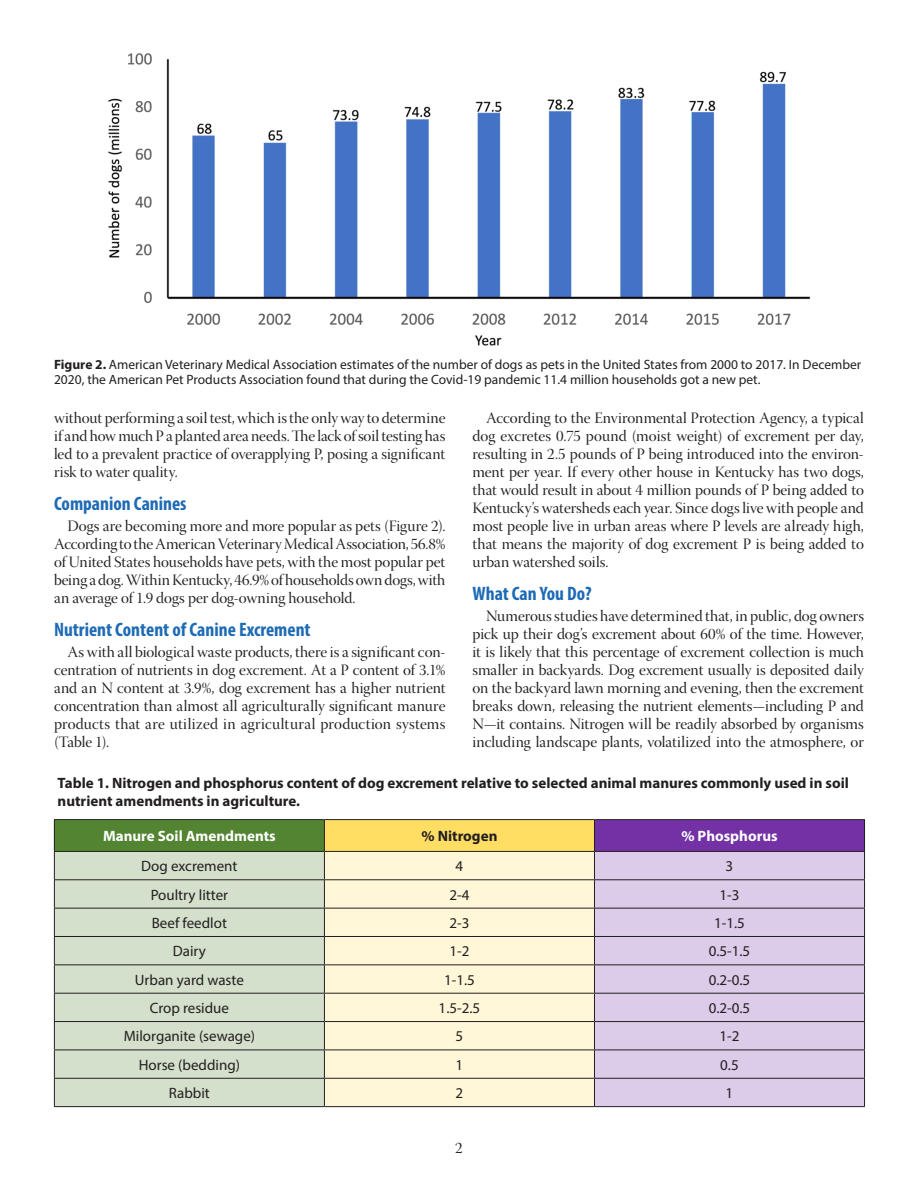
<style>
.page{position:relative;width:918px;height:1188px;background:#fff}
.page>*{position:absolute;margin:0;border:0;box-sizing:border-box;transform-origin:0 0}
._1{font:700 condensed 19.5px "Myriad Pro";color:#1d6ab5}
.body{font:15.75px/18px "Warnock Pro Disp";color:#231f20;text-align:justify}
.t1{font:15px "Myriad Pro";color:#231f20}
.TableTitle{font:700 15px/18px "Myriad Pro";color:#231f20}
.t2{font:700 15px "Myriad Pro";color:#fff}
.table_text{font:13.5px/15px "Myriad Pro";color:#231f20}
.s1{font-weight:700}
</style>
<div class="page">
<div style="left:54px;top:820px;width:270px;height:31px;background:#528431"></div>
<div style="left:324px;top:820px;width:270px;height:31px;background:#ffde63"></div>
<div style="left:594px;top:820px;width:271px;height:31px;background:#7331a5"></div>
<div style="left:55px;top:852px;width:269px;height:254px;background:#d4e0cb"></div>
<div style="left:325px;top:852px;width:269px;height:254px;background:#fff7d8"></div>
<div style="left:595px;top:852px;width:269px;height:254px;background:#dccbe9"></div>
<hr style="left:54px;top:819px;width:270px;height:1px;background:#231f20">
<hr style="left:54px;top:820px;width:1px;height:31px;background:#231f20">
<hr style="left:324px;top:819px;width:270px;height:1px;background:#231f20">
<hr style="left:324px;top:820px;width:1px;height:31px;background:#231f20">
<hr style="left:594px;top:819px;width:271px;height:1px;background:#231f20">
<hr style="left:594px;top:820px;width:1px;height:31px;background:#231f20">
<hr style="left:864px;top:820px;width:1px;height:31px;background:#231f20">
<hr style="left:54px;top:851px;width:270px;height:1px;background:#231f20">
<hr style="left:324px;top:851px;width:270px;height:1px;background:#231f20">
<hr style="left:594px;top:851px;width:271px;height:1px;background:#231f20">
<hr style="left:54px;top:879px;width:270px;height:1px;background:#231f20">
<hr style="left:324px;top:879px;width:270px;height:1px;background:#231f20">
<hr style="left:594px;top:879px;width:271px;height:1px;background:#231f20">
<hr style="left:54px;top:908px;width:270px;height:1px;background:#231f20">
<hr style="left:324px;top:908px;width:270px;height:1px;background:#231f20">
<hr style="left:594px;top:908px;width:271px;height:1px;background:#231f20">
<hr style="left:54px;top:936px;width:270px;height:1px;background:#231f20">
<hr style="left:324px;top:936px;width:270px;height:1px;background:#231f20">
<hr style="left:594px;top:936px;width:271px;height:1px;background:#231f20">
<hr style="left:54px;top:964px;width:270px;height:1px;background:#231f20">
<hr style="left:324px;top:964px;width:270px;height:1px;background:#231f20">
<hr style="left:594px;top:964px;width:271px;height:1px;background:#231f20">
<hr style="left:54px;top:993px;width:270px;height:1px;background:#231f20">
<hr style="left:324px;top:993px;width:270px;height:1px;background:#231f20">
<hr style="left:594px;top:993px;width:271px;height:1px;background:#231f20">
<hr style="left:54px;top:1021px;width:270px;height:1px;background:#231f20">
<hr style="left:324px;top:1021px;width:270px;height:1px;background:#231f20">
<hr style="left:594px;top:1021px;width:271px;height:1px;background:#231f20">
<hr style="left:54px;top:1050px;width:270px;height:1px;background:#231f20">
<hr style="left:324px;top:1050px;width:270px;height:1px;background:#231f20">
<hr style="left:594px;top:1050px;width:271px;height:1px;background:#231f20">
<hr style="left:54px;top:1078px;width:270px;height:1px;background:#231f20">
<svg style="left:54px;top:852px;width:1px;height:254px"></svg>
<hr style="left:324px;top:1078px;width:270px;height:1px;background:#231f20">
<svg style="left:324px;top:852px;width:1px;height:254px"></svg>
<hr style="left:594px;top:1078px;width:271px;height:1px;background:#231f20">
<svg style="left:594px;top:852px;width:1px;height:254px"></svg>
<svg style="left:864px;top:852px;width:1px;height:254px"></svg>
<hr style="left:54px;top:1106px;width:270px;height:1px;background:#231f20">
<hr style="left:324px;top:1106px;width:270px;height:1px;background:#231f20">
<hr style="left:594px;top:1106px;width:271px;height:1px;background:#231f20">
<img style="left:108px;top:54px;width:702px;height:291px">
<p class="table_text" style="left:54px;top:357px;width:809px"><span class="s1">Figure 2.</span> American Veterinary Medical Association estimates of the number of dogs as pets in the United States from 2000 to 2017. In December<br>2020, the American Pet Products Association found that during the Covid-19 pandemic 11.4 million households got a new pet.</p>
<p class="body" style="left:54px;top:410px;width:393px">without performing a soil test, which is the only way to determine if and how much P a planted area needs. The lack of soil testing has led to a prevalent practice of overapplying P, posing a significant risk to water quality.</p>
<p class="_1" style="left:54px;top:491px;width:134px">Companion Canines</p>
<p class="body" style="left:54px;top:518px;width:393px;text-indent:14px">Dogs are becoming more and more popular as pets (Figure 2).<br>According to the American Veterinary Medical Association, 56.8% of United States households have pets, with the most popular pet being a dog. Within Kentucky, 46.9% of households own dogs, with an average of 1.9 dogs per dog-owning household.</p>
<p class="_1" style="left:54px;top:617px;width:258px">Nutrient Content of Canine Excrement</p>
<p class="body" style="left:54px;top:644px;width:393px;text-indent:14px">As with all biological waste products, there is a significant con&shy;centration of nutrients in dog excrement. At a P content of 3.1% and an N content at 3.9%, dog excrement has a higher nutrient concentration than almost all agriculturally significant manure products that are utilized in agricultural production systems (Table 1).</p>
<p class="body" style="left:472px;top:410px;width:393px;text-indent:14px">According to the Environmental Protection Agency, a typical dog excretes 0.75 pound (moist weight) of excrement per day, resulting in 2.5 pounds of P being introduced into the environ&shy;ment per year. If every other house in Kentucky has two dogs, that would result in about 4 million pounds of P being added to Kentucky’s watersheds each year. Since dogs live with people and most people live in urban areas where P levels are already high, that means the majority of dog excrement P is being added to urban watershed soils.</p>
<p class="_1" style="left:472px;top:581px;width:121px">What Can You Do?</p>
<p class="body" style="left:472px;top:608px;width:393px;text-indent:14px">Numerous studies have determined that, in public, dog owners pick up their dog’s excrement about 60% of the time. However, it is likely that this percentage of excrement collection is much smaller in backyards. Dog excrement usually is deposited daily on the backyard lawn morning and evening, then the excrement breaks down, releasing the nutrient elements—including P and N—it contains. Nitrogen will be readily absorbed by organisms including landscape plants, volatilized into the atmosphere, or</p>
<p class="TableTitle" style="left:58px;top:774px;width:793px">Table 1. Nitrogen and phosphorus content of dog excrement relative to selected animal manures commonly used in soil nutrient amendments in agriculture.</p>
<p class="t2" style="left:103px;top:826px;width:174px">Manure Soil Amendments</p>
<p class="TableTitle" style="left:421px;top:827px;width:78px">% Nitrogen</p>
<p class="t2" style="left:681px;top:826px;width:98px">% Phosphorus</p>
<p class="t1" style="left:141px;top:857px;width:98px">Dog excrement</p>
<p class="t1" style="left:456px;top:857px;width:9px">4</p>
<p class="t1" style="left:726px;top:857px;width:9px">3</p>
<p class="t1" style="left:151px;top:885px;width:79px">Poultry litter</p>
<p class="t1" style="left:449px;top:885px;width:21px">2-4</p>
<p class="t1" style="left:720px;top:885px;width:21px">1-3</p>
<p class="t1" style="left:152px;top:914px;width:77px">Beef feedlot</p>
<p class="t1" style="left:449px;top:914px;width:21px">2-3</p>
<p class="t1" style="left:714px;top:914px;width:32px">1-1.5</p>
<p class="t1" style="left:173px;top:942px;width:35px">Dairy</p>
<p class="t1" style="left:449px;top:942px;width:21px">1-2</p>
<p class="t1" style="left:709px;top:942px;width:43px">0.5-1.5</p>
<p class="t1" style="left:135px;top:970px;width:111px">Urban yard waste</p>
<p class="t1" style="left:444px;top:970px;width:32px">1-1.5</p>
<p class="t1" style="left:709px;top:970px;width:43px">0.2-0.5</p>
<p class="t1" style="left:150px;top:999px;width:81px">Crop residue</p>
<p class="t1" style="left:439px;top:999px;width:43px">1.5-2.5</p>
<p class="t1" style="left:709px;top:999px;width:43px">0.2-0.5</p>
<p class="t1" style="left:124px;top:1027px;width:133px">Milorganite (sewage)</p>
<p class="t1" style="left:456px;top:1027px;width:9px">5</p>
<p class="t1" style="left:720px;top:1027px;width:21px">1-2</p>
<p class="t1" style="left:139px;top:1055px;width:103px">Horse (bedding)</p>
<p class="t1" style="left:456px;top:1055px;width:9px">1</p>
<p class="t1" style="left:720px;top:1055px;width:20px">0.5</p>
<p class="t1" style="left:169px;top:1084px;width:43px">Rabbit</p>
<p class="t1" style="left:456px;top:1084px;width:9px">2</p>
<p class="t1" style="left:726px;top:1084px;width:9px">1</p>
<p class="body" style="left:455px;top:1141px;width:9px">2</p>
</div>
